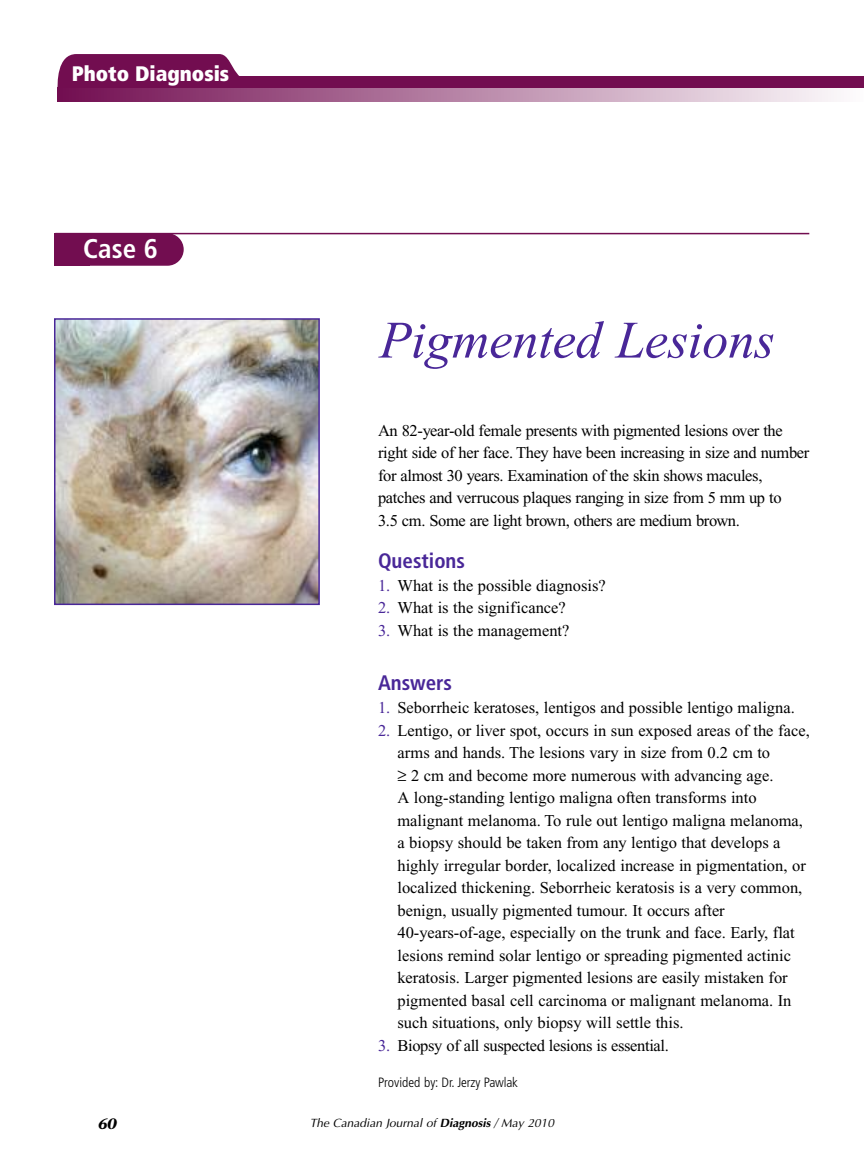
<style>
.page{position:relative;width:864px;height:1175px;background:#fff}
.page>*{position:absolute;margin:0;border:0;box-sizing:border-box;transform-origin:0 0}
.t1{font:italic 52.5px "Times New Roman";letter-spacing:-.005em;color:#492798}
.t2{font:700 condensed 27px "Frutiger";color:#fff}
.t3{font:700 condensed 21px "Frutiger";color:#492798}
.t4{font:900 condensed 21px "Frutiger";color:#fff}
.t5{font:16.5px/22.5px "Times New Roman";color:#000}
.t6{font:16.5px/22.5px "Times New Roman";letter-spacing:-.02em;color:#000}
.t7{font:italic 700 15px "Stone Serif";color:#000}
.t8{font:300 condensed 13.5px "Frutiger";letter-spacing:-.01em;color:#000}
.t9{font:italic 12px "Optima";color:#000}
.s1{color:#492798}
.s2{font-weight:700}
</style>
<div class="page">
<svg style="left:57px;top:54px;width:183px;height:34px;background:#88336c"></svg>
<div style="left:59px;top:76px;width:805px;height:13px;background:#720d50"></div>
<div style="left:62px;top:64px;width:169px;height:34px;background:#720d50"></div>
<svg style="left:57px;top:89px;width:777px;height:12px;background:#b580a3"></svg>
<hr style="left:55px;top:233px;width:754px;height:1px;background:#720d50">
<div style="left:55px;top:233px;width:129px;height:33px;background:#720d50;border-radius:16px"></div>
<div style="left:54px;top:233px;width:36px;height:33px;background:#720d50"></div>
<img style="left:57px;top:321px;width:260px;height:281px">
<div style="left:54px;top:318px;width:266px;height:287px;border:2px solid #492798"></div>
<p class="t4" style="left:72px;top:66px;width:159px">Photo Diagnosis</p>
<h2 class="t2" style="left:83px;top:237px;width:76px">Case 6</h2>
<h1 class="t1" style="left:380px;top:321px;width:397px">Pigmented Lesions</h1>
<p class="t6" style="left:378px;top:420px;width:433px">An 82-year-old female presents with pigmented lesions over the right side of her face. They have been increasing in size and number for almost 30 years. Examination of the skin shows macules, patches and verrucous plaques ranging in size from 5 mm up to<br>3.5 cm. Some are light brown, others are medium brown.</p>
<p class="t3" style="left:378px;top:552px;width:89px">Questions</p>
<p class="t5" style="left:378px;top:576px;width:229px"><span class="s1">1.</span> What is the possible diagnosis?</p>
<p class="t5" style="left:378px;top:598px;width:189px"><span class="s1">2.</span> What is the significance?</p>
<p class="t5" style="left:378px;top:621px;width:193px"><span class="s1">3.</span> What is the management?</p>
<p class="t3" style="left:378px;top:674px;width:76px">Answers</p>
<p class="t5" style="left:378px;top:697px;width:418px"><span class="s1">1.</span> Seborrheic keratoses, lentigos and possible lentigo maligna.</p>
<p class="t5" style="left:397px;top:720px;width:414px;text-indent:-19px"><span class="s1">2.</span> Lentigo, or liver spot, occurs in sun exposed areas of the face, arms and hands. The lesions vary in size from 0.2 cm to<br>≥ 2 cm and become more numerous with advancing age.<br>A long-standing lentigo maligna often transforms into malignant melanoma. To rule out lentigo maligna melanoma, a biopsy should be taken from any lentigo that develops a highly irregular border, localized increase in pigmentation, or localized thickening. Seborrheic keratosis is a very common, benign, usually pigmented tumour. It occurs after 40-years-of-age, especially on the trunk and face. Early, flat lesions remind solar lentigo or spreading pigmented actinic keratosis. Larger pigmented lesions are easily mistaken for pigmented basal cell carcinoma or malignant melanoma. In such situations, only biopsy will settle this.</p>
<p class="t6" style="left:378px;top:1035px;width:293px"><span class="s1">3.</span> Biopsy of all suspected lesions is essential.</p>
<p class="t8" style="left:378px;top:1076px;width:142px">Provided by: Dr. Jerzy Pawlak</p>
<p class="t7" style="left:98px;top:1118px;width:20px">60</p>
<p class="t9" style="left:310px;top:1115px;width:246px">The Canadian Journal of <span class="s2">Diagnosis</span> / May 2010</p>
</div>
